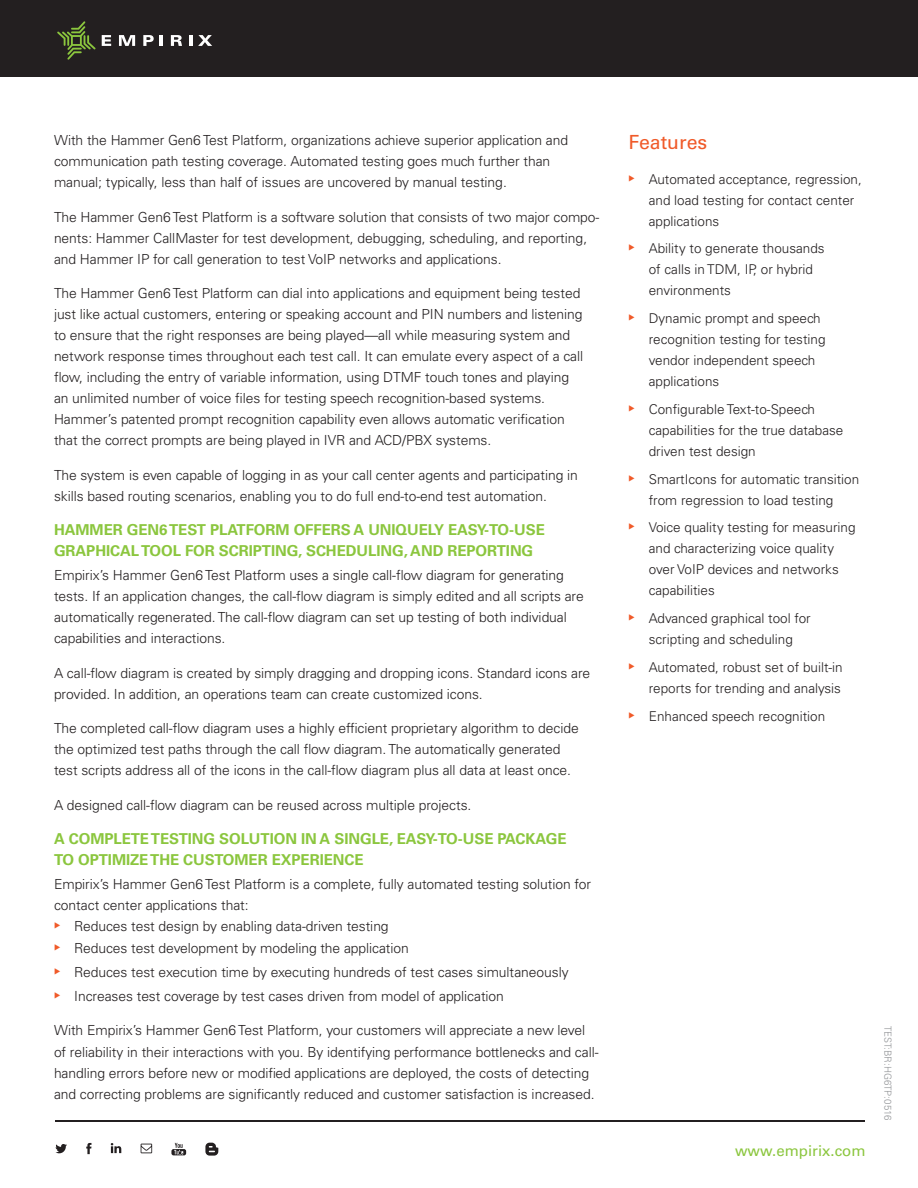
<style>
.page{position:relative;width:918px;height:1188px;background:#fff}
.page>*{position:absolute;margin:0;border:0;box-sizing:border-box;transform-origin:0 0}
.t1{font:19.5px "Univers LT Std";color:#f05a29}
.t2{font:700 15px/21px "Univers LT Std";letter-spacing:-.005em;color:#8bc63e}
.t3{font:15px "Univers LT Std";color:#8bc63e}
.t4{font:300 13.8px/21px "Univers LT Std";letter-spacing:-.005em;color:#231f20}
.t5{font:300 13.5px/21px "Univers LT Std";color:#231f20}
.t6{font:300 9.75px "Univers LT Std";color:#939598}
</style>
<div class="page">
<div style="left:0;top:0;width:918px;height:76px;background:#231f20"></div>
<svg style="left:57px;top:21px;width:39px;height:39px"></svg>
<svg style="left:102px;top:35px;width:9px;height:11px"></svg>
<svg style="left:119px;top:35px;width:16px;height:11px"></svg>
<svg style="left:143px;top:35px;width:11px;height:11px"></svg>
<svg style="left:160px;top:35px;width:3px;height:11px"></svg>
<svg style="left:171px;top:35px;width:11px;height:11px"></svg>
<hr style="left:189px;top:35px;width:4px;height:11px;background:#fff">
<svg style="left:198px;top:35px;width:14px;height:11px"></svg>
<hr style="left:55px;top:1120px;width:810px;height:2px;background:#231f20">
<svg style="left:55px;top:1144px;width:12px;height:9px"></svg>
<svg style="left:86px;top:1143px;width:5px;height:11px"></svg>
<svg style="left:111px;top:1143px;width:10px;height:10px"></svg>
<svg style="left:141px;top:1144px;width:11px;height:9px"></svg>
<svg style="left:171px;top:1143px;width:15px;height:12px"></svg>
<svg style="left:205px;top:1143px;width:13px;height:13px"></svg>
<p class="t4" style="left:54px;top:130px;width:516px">With the Hammer Gen6 Test Platform, organizations achieve superior application and communication path testing coverage. Automated testing goes much further than manual; typically, less than half of issues are uncovered by manual testing.</p>
<p class="t4" style="left:54px;top:206px;width:547px">The Hammer Gen6 Test Platform is a software solution that consists of two major compo&shy;nents: Hammer CallMaster for test development, debugging, scheduling, and reporting, and Hammer IP for call generation to test VoIP networks and applications.</p>
<p class="t4" style="left:54px;top:283px;width:531px">The Hammer Gen6 Test Platform can dial into applications and equipment being tested just like actual customers, entering or speaking account and PIN numbers and listening to ensure that the right responses are being played—all while measuring system and network response times throughout each test call. It can emulate every aspect of a call flow, including the entry of variable information, using DTMF touch tones and playing an unlimited number of voice files for testing speech recognition-based systems.<br>Hammer’s patented prompt recognition capability even allows automatic verification that the correct prompts are being played in IVR and ACD/PBX systems.</p>
<p class="t4" style="left:54px;top:464px;width:525px">The system is even capable of logging in as your call center agents and participating in skills based routing scenarios, enabling you to do full end-to-end test automation.</p>
<p class="t2" style="left:54px;top:519px;width:492px">HAMMER GEN6 TEST PLATFORM OFFERS A UNIQUELY EASY-TO-USE<br>GRAPHICAL TOOL FOR SCRIPTING, SCHEDULING, AND REPORTING</p>
<p class="t4" style="left:54px;top:565px;width:531px">Empirix’s Hammer Gen6 Test Platform uses a single call-flow diagram for generating tests. If an application changes, the call-flow diagram is simply edited and all scripts are automatically regenerated. The call-flow diagram can set up testing of both individual capabilities and interactions.</p>
<p class="t4" style="left:54px;top:662px;width:538px">A call-flow diagram is created by simply dragging and dropping icons. Standard icons are provided. In addition, an operations team can create customized icons.</p>
<p class="t4" style="left:54px;top:718px;width:526px">The completed call-flow diagram uses a highly efficient proprietary algorithm to decide the optimized test paths through the call flow diagram. The automatically generated test scripts address all of the icons in the call-flow diagram plus all data at least once.</p>
<p class="t4" style="left:54px;top:794px;width:419px">A designed call-flow diagram can be reused across multiple projects.</p>
<p class="t2" style="left:54px;top:828px;width:514px">A COMPLETE TESTING SOLUTION IN A SINGLE, EASY-TO-USE PACKAGE<br>TO OPTIMIZE THE CUSTOMER EXPERIENCE</p>
<p class="t4" style="left:54px;top:874px;width:539px">Empirix’s Hammer Gen6 Test Platform is a complete, fully automated testing solution for contact center applications that:</p>
<p class="t4" style="left:54px;top:916px;width:336px"><sup>◆</sup> Reduces test design by enabling data-driven testing</p>
<p class="t4" style="left:54px;top:937px;width:356px"><sup>◆</sup> Reduces test development by modeling the application</p>
<p class="t4" style="left:54px;top:961px;width:516px"><sup>◆</sup> Reduces test execution time by executing hundreds of test cases simultaneously</p>
<p class="t4" style="left:54px;top:986px;width:451px"><sup>◆</sup> Increases test coverage by test cases driven from model of application</p>
<p class="t4" style="left:54px;top:1020px;width:546px">With Empirix’s Hammer Gen6 Test Platform, your customers will appreciate a new level of reliability in their interactions with you. By identifying performance bottlenecks and call&shy;handling errors before new or modified applications are deployed, the costs of detecting and correcting problems are significantly reduced and customer satisfaction is increased.</p>
<h1 class="t1" style="left:629px;top:131px;width:80px">Features</h1>
<p class="t5" style="left:649px;top:168px;width:215px;text-indent:-20px"><sup>◆</sup> Automated acceptance, regression, and load testing for contact center applications</p>
<p class="t5" style="left:649px;top:238px;width:177px;text-indent:-20px"><sup>◆</sup> Ability to generate thousands of calls in TDM, IP, or hybrid environments</p>
<p class="t5" style="left:649px;top:308px;width:178px;text-indent:-20px"><sup>◆</sup> Dynamic prompt and speech recognition testing for testing vendor independent speech applications</p>
<p class="t5" style="left:649px;top:399px;width:196px;text-indent:-20px"><sup>◆</sup> Configurable Text-to-Speech capabilities for the true database driven test design</p>
<p class="t5" style="left:629px;top:468px;width:232px;text-align:center"><sup>◆</sup> SmartIcons for automatic transition from regression to load testing</p>
<p class="t5" style="left:649px;top:517px;width:208px;text-indent:-20px"><sup>◆</sup> Voice quality testing for measuring and characterizing voice quality over VoIP devices and networks capabilities</p>
<p class="t5" style="left:629px;top:608px;width:184px;text-align:center"><sup>◆</sup> Advanced graphical tool for scripting and scheduling</p>
<p class="t5" style="left:629px;top:657px;width:216px;text-align:right"><sup>◆</sup> Automated, robust set of built-in reports for trending and analysis</p>
<p class="t5" style="left:629px;top:705px;width:198px"><sup>◆</sup> Enhanced speech recognition</p>
<p class="t3" style="left:735px;top:1142px;width:132px">www.empirix.com</p>
<p class="t6" style="left:894px;top:1026px;width:96px;rotate:90deg">TEST:BR:HG6TP:0516</p>
</div>
